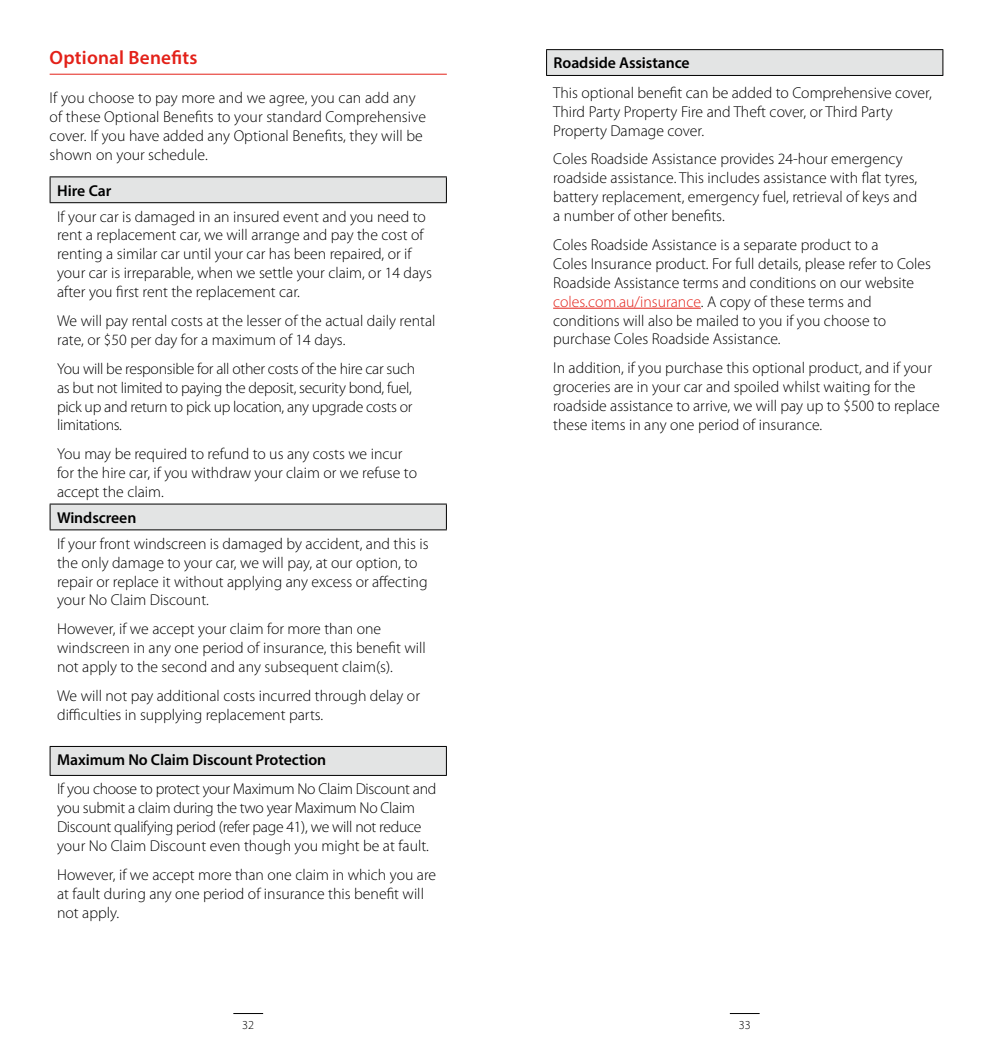
<style>
.page{position:relative;width:993px;height:1042px;background:#fff}
.page>*{position:absolute;margin:0;border:0;box-sizing:border-box;transform-origin:0 0}
.t1{font:600 19.25px "Myriad Pro";letter-spacing:.01em;color:#e32119}
.t2{font:300 15.75px/18.9px "Myriad Pro";color:#000}
.t3{font:300 15.75px/18.9px "Myriad Pro";letter-spacing:-.02em;color:#000}
.t4{font:600 15.75px "Myriad Pro";letter-spacing:-.005em;color:#000}
.t5{font:300 12.25px "Myriad Pro";color:#000}
.s1{color:#e32119}
</style>
<div class="page">
<hr style="left:233px;top:1013px;width:30px;height:1px;background:#000">
<hr style="left:729px;top:1013px;width:30px;height:1px;background:#000">
<hr style="left:50px;top:74px;width:396px;height:1px;background:#e32119">
<svg style="left:50px;top:177px;width:396px;height:598px"></svg>
<hr style="left:50px;top:503px;width:396px;height:1px;background:#000">
<svg style="left:50px;top:504px;width:1px;height:25px"></svg>
<svg style="left:446px;top:504px;width:1px;height:25px"></svg>
<hr style="left:50px;top:529px;width:396px;height:1px;background:#000">
<hr style="left:50px;top:176px;width:396px;height:1px;background:#000">
<svg style="left:50px;top:177px;width:1px;height:25px"></svg>
<svg style="left:446px;top:177px;width:1px;height:25px"></svg>
<hr style="left:50px;top:202px;width:396px;height:1px;background:#000">
<svg style="left:50px;top:747px;width:1px;height:28px"></svg>
<hr style="left:50px;top:746px;width:396px;height:1px;background:#000">
<svg style="left:446px;top:747px;width:1px;height:28px"></svg>
<hr style="left:50px;top:775px;width:396px;height:1px;background:#000">
<hr style="left:553px;top:308px;width:147px;height:1px;background:#e32119">
<div style="left:546px;top:50px;width:396px;height:25px;background:#e3e4e4"></div>
<hr style="left:546px;top:49px;width:397px;height:1px;background:#000">
<svg style="left:546px;top:50px;width:1px;height:25px"></svg>
<svg style="left:942px;top:50px;width:1px;height:25px"></svg>
<hr style="left:546px;top:75px;width:397px;height:1px;background:#000">
<p class="t1" style="left:50px;top:45px;width:149px">Optional Benefits</p>
<p class="t2" style="left:50px;top:88px;width:378px">If you choose to pay more and we agree, you can add any of these Optional Benefits to your standard Comprehensive cover. If you have added any Optional Benefits, they will be shown on your schedule.</p>
<p class="t4" style="left:57px;top:180px;width:56px">Hire Car</p>
<p class="t2" style="left:57px;top:207px;width:376px">If your car is damaged in an insured event and you need to rent a replacement car, we will arrange and pay the cost of renting a similar car until your car has been repaired, or if your car is irreparable, when we settle your claim, or 14 days after you first rent the replacement car.</p>
<p class="t2" style="left:57px;top:311px;width:380px">We will pay rental costs at the lesser of the actual daily rental rate, or $50 per day for a maximum of 14 days.</p>
<p class="t3" style="left:57px;top:359px;width:359px">You will be responsible for all other costs of the hire car such as but not limited to paying the deposit, security bond, fuel, pick up and return to pick up location, any upgrade costs or limitations.</p>
<p class="t2" style="left:57px;top:444px;width:361px">You may be required to refund to us any costs we incur for the hire car, if you withdraw your claim or we refuse to accept the claim.</p>
<p class="t4" style="left:57px;top:507px;width:81px">Windscreen</p>
<p class="t2" style="left:57px;top:534px;width:373px">If your front windscreen is damaged by accident, and this is the only damage to your car, we will pay, at our option, to repair or replace it without applying any excess or affecting your No Claim Discount.</p>
<p class="t2" style="left:57px;top:619px;width:370px">However, if we accept your claim for more than one windscreen in any one period of insurance, this benefit will not apply to the second and any subsequent claim(s).</p>
<p class="t2" style="left:57px;top:686px;width:364px">We will not pay additional costs incurred through delay or difficulties in supplying replacement parts.</p>
<p class="t4" style="left:57px;top:750px;width:270px">Maximum No Claim Discount Protection</p>
<p class="t3" style="left:57px;top:779px;width:380px">If you choose to protect your Maximum No Claim Discount and you submit a claim during the two year Maximum No Claim Discount qualifying period (refer page 41), we will not reduce your No Claim Discount even though you might be at fault.</p>
<p class="t2" style="left:57px;top:865px;width:380px">However, if we accept more than one claim in which you are at fault during any one period of insurance this benefit will not apply.</p>
<p class="t4" style="left:553px;top:53px;width:138px">Roadside Assistance</p>
<p class="t2" style="left:553px;top:83px;width:380px">This optional benefit can be added to Comprehensive cover,<br>Third Party Property Fire and Theft cover, or Third Party<br>Property Damage cover.</p>
<p class="t2" style="left:553px;top:149px;width:365px">Coles Roadside Assistance provides 24-hour emergency roadside assistance. This includes assistance with flat tyres, battery replacement, emergency fuel, retrieval of keys and a number of other benefits.</p>
<p class="t2" style="left:553px;top:235px;width:379px">Coles Roadside Assistance is a separate product to a<br>Coles Insurance product. For full details, please refer to Coles Roadside Assistance terms and conditions on our website <span class="s1">coles.com.au/insurance</span>. A copy of these terms and conditions will also be mailed to you if you choose to purchase Coles Roadside Assistance.</p>
<p class="t2" style="left:553px;top:358px;width:388px">In addition, if you purchase this optional product, and if your groceries are in your car and spoiled whilst waiting for the roadside assistance to arrive, we will pay up to $500 to replace these items in any one period of insurance.</p>
<p class="t5" style="left:242px;top:1017px;width:13px">32</p>
<p class="t5" style="left:738px;top:1017px;width:13px">33</p>
</div>
